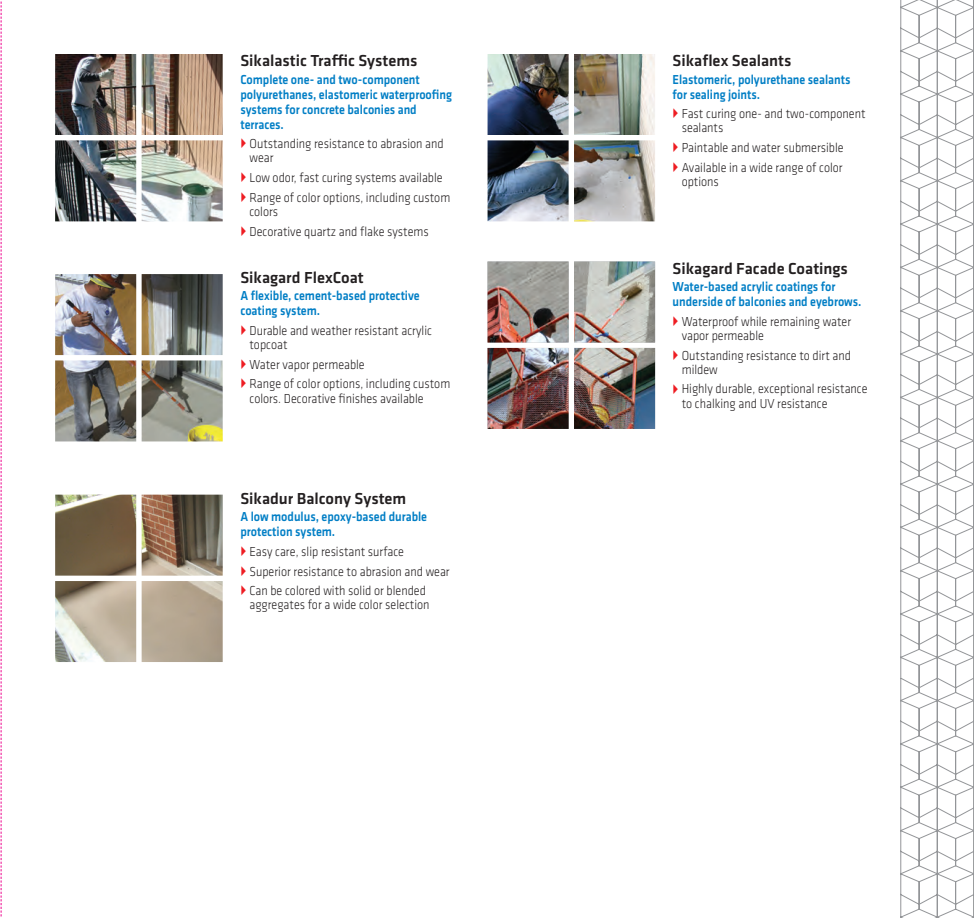
<style>
.page{position:relative;width:974px;height:918px;background:#fff}
.page>*{position:absolute;margin:0;border:0;box-sizing:border-box;transform-origin:0 0}
.t1{font:500 16.5px "Klavika";color:#231f20}
.t2{font:300 13.5px/14.2px "Klavika";color:#231f20;scale:.9 1}
.t3{font:500 13.5px/15px "Klavika";letter-spacing:-.005em;color:#007ec5;scale:.9 1}
</style>
<div class="page">
<svg style="left:900px;top:0;width:36px;height:918px"></svg>
<svg style="left:936px;top:0;width:37px;height:918px"></svg>
<img style="left:55px;top:54px;width:168px;height:167px">
<img style="left:487px;top:54px;width:168px;height:167px">
<img style="left:55px;top:274px;width:168px;height:167px">
<img style="left:487px;top:262px;width:168px;height:167px">
<img style="left:55px;top:495px;width:168px;height:167px">
<svg style="left:1px;top:1px;width:1px;height:916px"></svg>
<p class="t1" style="left:240px;top:50px;width:178px">Sikalastic Traffic Systems</p>
<p class="t3" style="left:240px;top:71px;width:236px">Complete one- and two-component polyurethanes, elastomeric waterproofing systems for concrete balconies and terraces.</p>
<p class="t2" style="left:249px;top:136px;width:217px">Outstanding resistance to abrasion and wear</p>
<p class="t2" style="left:249px;top:168px;width:224px;line-height:19.6px">Low odor, fast curing systems available<br>Range of color options, including custom</p>
<p class="t2" style="left:249px;top:202px;width:201px;line-height:19.6px">colors<br>Decorative quartz and flake systems</p>
<p class="t1" style="left:240px;top:266px;width:125px">Sikagard FlexCoat</p>
<p class="t3" style="left:240px;top:288px;width:201px">A flexible, cement-based protective coating system.</p>
<p class="t2" style="left:249px;top:323px;width:204px">Durable and weather resistant acrylic topcoat</p>
<p class="t2" style="left:249px;top:354px;width:224px;line-height:19.6px">Water vapor permeable<br>Range of color options, including custom</p>
<p class="t2" style="left:249px;top:391px;width:195px">colors. Decorative finishes available</p>
<p class="t1" style="left:240px;top:487px;width:167px">Sikadur Balcony System</p>
<p class="t3" style="left:240px;top:509px;width:209px">A low modulus, epoxy-based durable protection system.</p>
<p class="t2" style="left:249px;top:541px;width:224px;line-height:19.6px">Easy care, slip resistant surface<br>Superior resistance to abrasion and wear<br>Can be colored with solid or blended</p>
<p class="t2" style="left:249px;top:598px;width:201px">aggregates for a wide color selection</p>
<p class="t1" style="left:672px;top:50px;width:120px">Sikaflex Sealants</p>
<p class="t3" style="left:672px;top:71px;width:199px">Elastomeric, polyurethane sealants for sealing joints.</p>
<p class="t2" style="left:681px;top:106px;width:206px">Fast curing one- and two-component sealants</p>
<p class="t2" style="left:681px;top:138px;width:181px;line-height:19.6px">Paintable and water submersible<br>Available in a wide range of color</p>
<p class="t2" style="left:681px;top:174px;width:43px">options</p>
<p class="t1" style="left:672px;top:257px;width:177px">Sikagard Facade Coatings</p>
<p class="t3" style="left:672px;top:279px;width:211px">Water-based acrylic coatings for underside of balconies and eyebrows.</p>
<p class="t2" style="left:681px;top:314px;width:190px">Waterproof while remaining water vapor permeable</p>
<p class="t2" style="left:681px;top:348px;width:190px">Outstanding resistance to dirt and mildew</p>
<p class="t2" style="left:681px;top:382px;width:208px">Highly durable, exceptional resistance to chalking and UV resistance</p>
</div>
